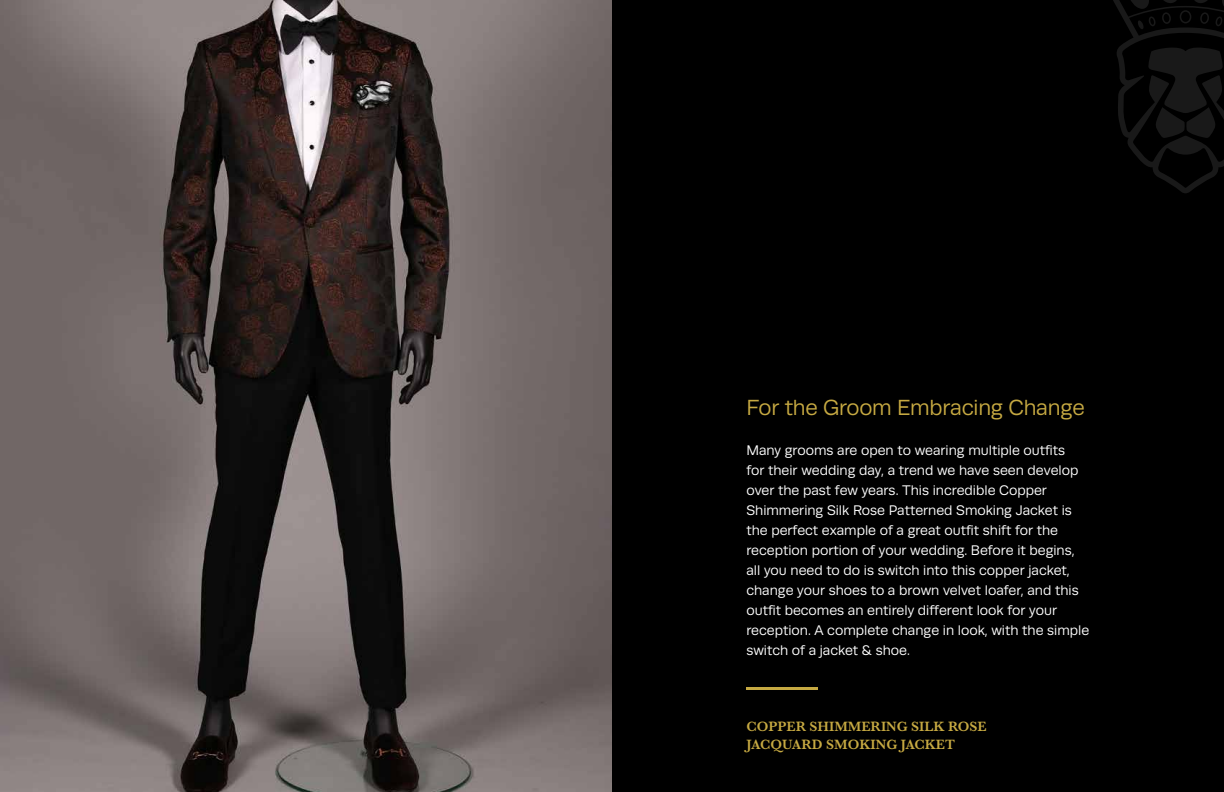
<style>
.page{position:relative;width:1224px;height:792px;background:#fff}
.page>*{position:absolute;margin:0;border:0;box-sizing:border-box;transform-origin:0 0}
.t1{font:22px "Runda";letter-spacing:-.01em;color:#c6a942}
.t2{font:14px/20px "Runda";color:#fff}
.t3{font:600 14px/18px "Baskerville";color:#c6a942}
</style>
<div class="page">
<div style="left:574px;top:0;width:650px;height:792px;background:#000"></div>
<svg style="left:1113px;top:0;width:111px;height:193px"></svg>
<hr style="left:746px;top:687px;width:72px;height:2px;background:#c6a942">
<img style="left:0;top:0;width:612px;height:792px">
<h1 class="t1" style="left:746px;top:395px;width:340px">For the Groom Embracing Change</h1>
<p class="t2" style="left:746px;top:440px;width:344px">Many grooms are open to wearing multiple outfits<br>for their wedding day, a trend we have seen develop over the past few years. This incredible Copper Shimmering Silk Rose Patterned Smoking Jacket is the perfect example of a great outfit shift for the reception portion of your wedding. Before it begins, all you need to do is switch into this copper jacket, change your shoes to a brown velvet loafer, and this outfit becomes an entirely different look for your reception. A complete change in look, with the simple switch of a jacket &amp; shoe.</p>
<p class="t3" style="left:746px;top:717px;width:242px">COPPER SHIMMERING SILK ROSE<br>JACQUARD SMOKING JACKET</p>
</div>
